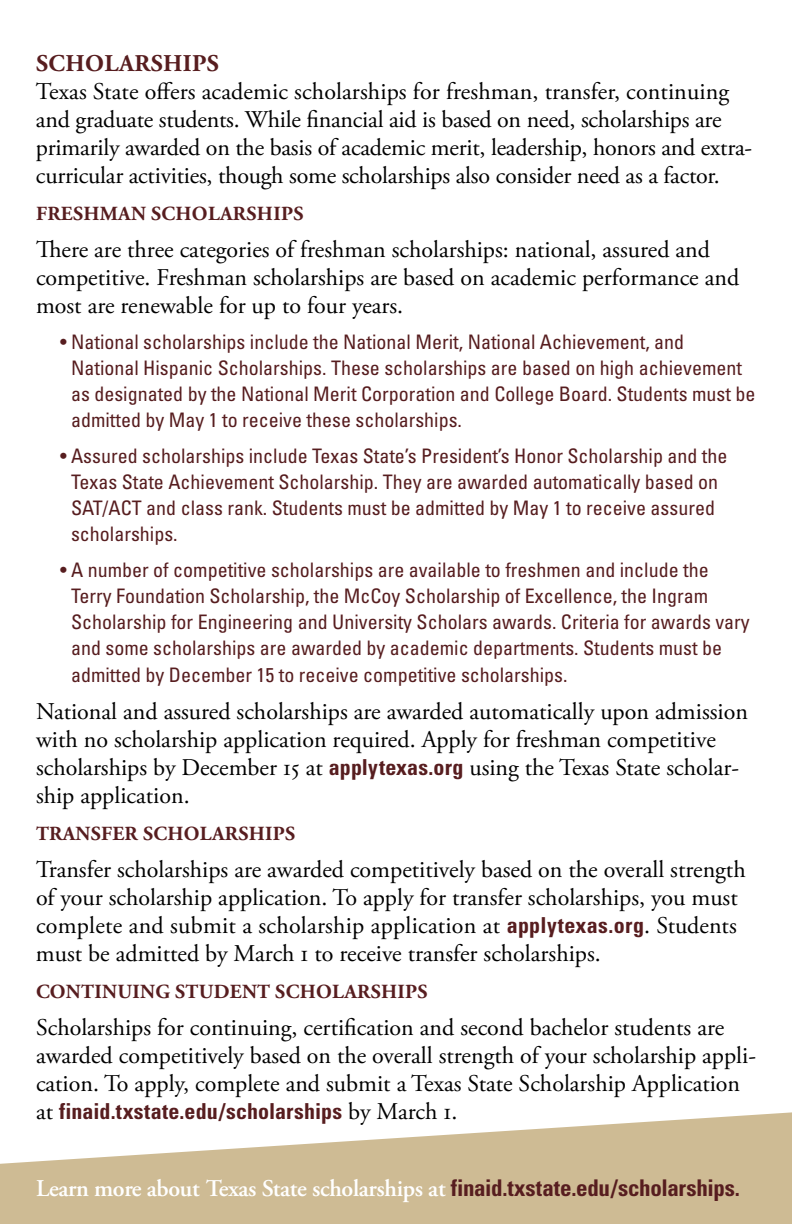
<style>
.page{position:relative;width:792px;height:1224px;background:#fff}
.page>*{position:absolute;margin:0;border:0;box-sizing:border-box;transform-origin:0 0}
.t1{font:24px/28px "Adobe Garamond Pro";color:#000}
.t2{font:600 24px "Adobe Garamond Pro";letter-spacing:-.015em;color:#fff}
.t3{font:700 24px "Adobe Garamond Pro";letter-spacing:.015em;color:#571d1f}
.t4{font:700 condensed 22px "Univers";letter-spacing:.005em;color:#571d1f}
.t5{font:condensed 20px/26.2px "Univers";color:#571d1f}
.t6{font:700 20px "Adobe Garamond Pro";letter-spacing:.015em;color:#571d1f}
.s1{font-family:"Univers";font-weight:700;font-stretch:condensed;font-size:22px;color:#571d1f}
.s2{font-family:"Adobe Garamond Pro";font-weight:400;font-stretch:normal;font-size:24px;color:#000}
.s3{font-family:"Univers";font-weight:700;font-stretch:condensed;font-size:23px;color:#571d1f}
</style>
<div class="page">
<svg style="left:0;top:1112px;width:792px;height:112px;fill:#cebb94"></svg>
<p class="t3" style="left:36px;top:50px;width:184px">SCHOLARSHIPS</p>
<p class="t1" style="left:36px;top:79px;width:718px">Texas State offers academic scholarships for freshman, transfer, continuing and graduate students. While financial aid is based on need, scholarships are primarily awarded on the basis of academic merit, leadership, honors and extra&shy;curricular activities, though some scholarships also consider need as a factor.</p>
<p class="t6" style="left:36px;top:202px;width:269px">FRESHMAN SCHOLARSHIPS</p>
<p class="t1" style="left:36px;top:237px;width:705px">There are three categories of freshman scholarships: national, assured and competitive. Freshman scholarships are based on academic performance and most are renewable for up to four years.</p>
<p class="t5" style="left:71px;top:328px;width:686px;text-indent:-11px">• National scholarships include the National Merit, National Achievement, and National Hispanic Scholarships. These scholarships are based on high achievement as designated by the National Merit Corporation and College Board. Students must be admitted by May 1 to receive these scholarships.</p>
<p class="t5" style="left:71px;top:442px;width:658px;text-indent:-11px">• Assured scholarships include Texas State’s President’s Honor Scholarship and the Texas State Achievement Scholarship. They are awarded automatically based on SAT/ACT and class rank. Students must be admitted by May 1 to receive assured scholarships.</p>
<p class="t5" style="left:71px;top:556px;width:680px;text-indent:-11px">• A number of competitive scholarships are available to freshmen and include the Terry Foundation Scholarship, the McCoy Scholarship of Excellence, the Ingram Scholarship for Engineering and University Scholars awards. Criteria for awards vary and some scholarships are awarded by academic departments. Students must be admitted by December 15 to receive competitive scholarships.</p>
<p class="t1" style="left:36px;top:698px;width:713px">National and assured scholarships are awarded automatically upon admission with no scholarship application required. Apply for freshman competitive scholarships by December 15 at <span class="s1">applytexas.org</span> using the Texas State scholar&shy;ship application.</p>
<p class="t6" style="left:36px;top:822px;width:261px">TRANSFER SCHOLARSHIPS</p>
<p class="t1" style="left:36px;top:856px;width:711px">Transfer scholarships are awarded competitively based on the overall strength of your scholarship application. To apply for transfer scholarships, you must complete and submit a scholarship application at <span class="s1">applytexas.org</span>. Students must be admitted by March 1 to receive transfer scholarships.</p>
<p class="t6" style="left:36px;top:980px;width:393px">CONTINUING STUDENT SCHOLARSHIPS</p>
<p class="t1" style="left:36px;top:1014px;width:722px">Scholarships for continuing, certification and second bachelor students are awarded competitively based on the overall strength of your scholarship appli&shy;cation. To apply, complete and submit a Texas State Scholarship Application</p>
<p class="t4" style="left:36px;top:1097px;width:423px"><span class="s2">at</span> finaid.txstate.edu/scholarships <span class="s2">by March 1.</span></p>
<p class="t2" style="left:36px;top:1174px;width:706px">Learn more about Texas State scholarships at <span class="s3">finaid.txstate.edu/scholarships.</span></p>
</div>
